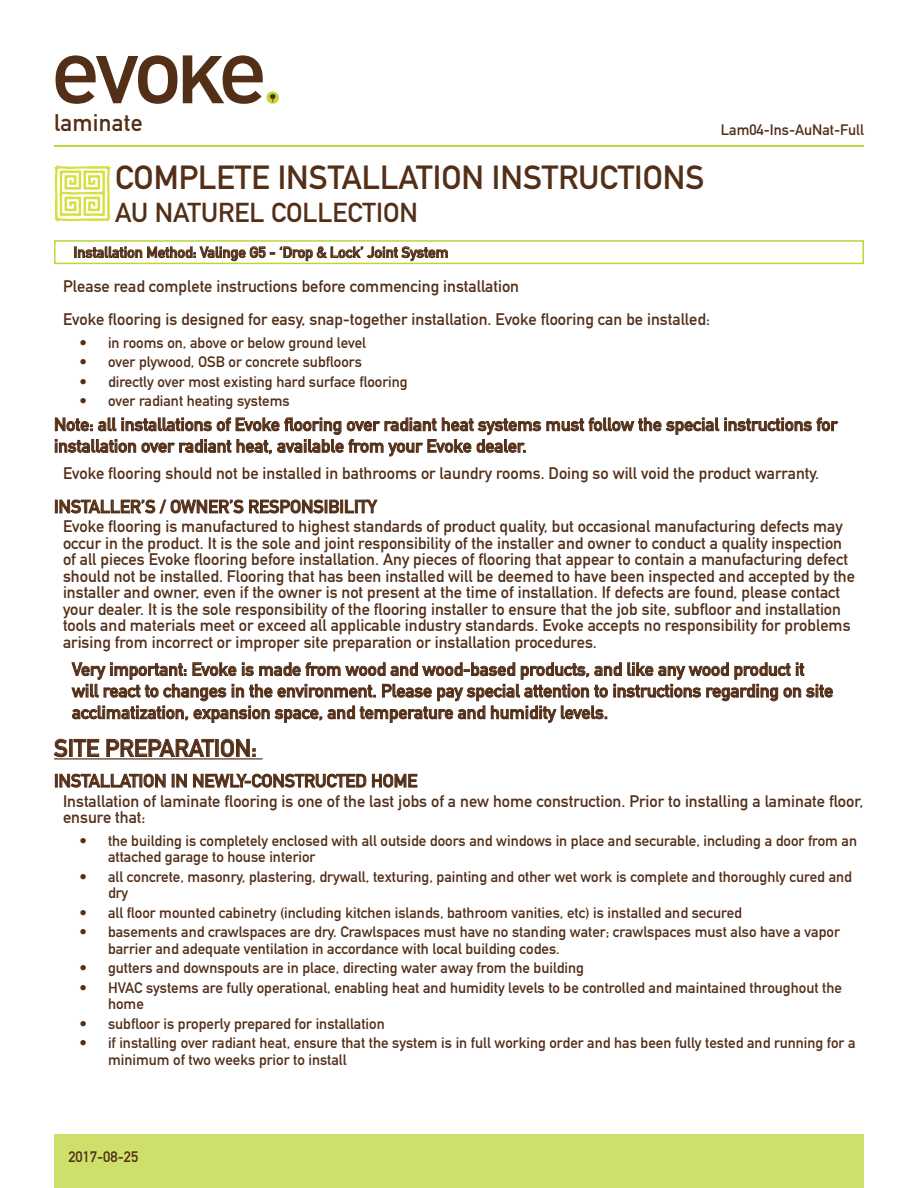
<style>
.page{position:relative;width:918px;height:1188px;background:#fff}
.page>*{position:absolute;margin:0;border:0;box-sizing:border-box;transform-origin:0 0}
.t1{font:33px "DIN Mittelschrift Std";color:#532f18}
.t2{font:27px "DIN Mittelschrift Std";color:#532f18}
.t3{font:24px "DIN Mittelschrift Std";color:#532f18}
.t4{font:23.7px "DIN Mittelschrift Std";letter-spacing:.01em;color:#532f18}
.CopyBold{font:18px/21.6px "DIN Mittelschrift Std";color:#532f18}
.CopyTitle{font:18px "DIN Mittelschrift Std";color:#532f18}
.Copy{font:16.5px/16.5px "DIN Mittelschrift Std";color:#532f18}
.CopyBold-2{font:15px/16.5px "DIN Mittelschrift Std";color:#532f18}
</style>
<div class="page">
<div style="left:54px;top:1134px;width:810px;height:54px;background:#cee06a"></div>
<svg style="left:56px;top:55px;width:121px;height:49px"></svg>
<svg style="left:183px;top:55px;width:96px;height:49px"></svg>
<hr style="left:54px;top:145px;width:810px;height:2px;background:#bed639">
<hr style="left:54px;top:758px;width:209px;height:2px;background:#532f18">
<svg style="left:55px;top:417px;width:783px;height:39px"></svg>
<svg style="left:55px;top:500px;width:188px;height:13px"></svg>
<svg style="left:249px;top:500px;width:128px;height:13px"></svg>
<svg style="left:71px;top:662px;width:762px;height:61px"></svg>
<svg style="left:54px;top:739px;width:13px;height:18px"></svg>
<div style="left:69px;top:739px;width:3px;height:18px;border:1px solid #532f18"></div>
<svg style="left:74px;top:739px;width:25px;height:18px"></svg>
<svg style="left:107px;top:739px;width:148px;height:18px"></svg>
<svg style="left:55px;top:774px;width:110px;height:14px"></svg>
<svg style="left:172px;top:774px;width:15px;height:13px"></svg>
<svg style="left:193px;top:774px;width:173px;height:14px"></svg>
<svg style="left:372px;top:774px;width:45px;height:14px"></svg>
<svg style="left:54px;top:165px;width:57px;height:57px"></svg>
<svg style="left:74px;top:246px;width:374px;height:15px"></svg>
<div style="left:54px;top:240px;width:810px;height:24px;border:2px solid #bed639"></div>
<h3 class="t4" style="left:54px;top:108px;width:90px">laminate</h3>
<p class="CopyBold-2" style="left:721px;top:122px;width:145px">Lam04-Ins-AuNat-Full</p>
<p class="t1" style="left:115px;top:158px;width:591px">COMPLETE INSTALLATION INSTRUCTIONS</p>
<p class="t2" style="left:115px;top:196px;width:304px">AU NATUREL COLLECTION</p>
<p class="CopyBold-2" style="left:74px;top:244px;width:376px">Installation Method: Valinge G5 - ‘Drop &amp; Lock’ Joint System</p>
<p class="Copy" style="left:63px;top:278px;width:458px">Please read complete instructions before commencing installation</p>
<p class="Copy" style="left:63px;top:311px;width:648px">Evoke flooring is designed for easy, snap-together installation. Evoke flooring can be installed:</p>
<p class="CopyBold-2" style="left:80px;top:334px;width:288px">• in rooms on, above or below ground level</p>
<p class="CopyBold-2" style="left:80px;top:354px;width:284px">• over plywood, OSB or concrete subfloors</p>
<p class="CopyBold-2" style="left:80px;top:373px;width:330px">• directly over most existing hard surface flooring</p>
<p class="CopyBold-2" style="left:80px;top:393px;width:212px">• over radiant heating systems</p>
<p class="CopyBold" style="left:54px;top:414px;width:785px">Note: all installations of Evoke flooring over radiant heat systems must follow the special instructions for installation over radiant heat, available from your Evoke dealer.</p>
<p class="Copy" style="left:63px;top:465px;width:758px">Evoke flooring should not be installed in bathrooms or laundry rooms. Doing so will void the product warranty.</p>
<p class="CopyTitle" style="left:54px;top:496px;width:324px">INSTALLER’S / OWNER’S RESPONSIBILITY</p>
<p class="Copy" style="left:63px;top:518px;width:794px">Evoke flooring is manufactured to highest standards of product quality, but occasional manufacturing defects may occur in the product. It is the sole and joint responsibility of the installer and owner to conduct a quality inspection of all pieces Evoke flooring before installation. Any pieces of flooring that appear to contain a manufacturing defect should not be installed. Flooring that has been installed will be deemed to have been inspected and accepted by the installer and owner, even if the owner is not present at the time of installation. If defects are found, please contact your dealer. It is the sole responsibility of the flooring installer to ensure that the job site, subfloor and installation tools and materials meet or exceed all applicable industry standards. Evoke accepts no responsibility for problems arising from incorrect or improper site preparation or installation procedures.</p>
<p class="CopyBold" style="left:72px;top:659px;width:763px">Very important: Evoke is made from wood and wood-based products, and like any wood product it will react to changes in the environment. Please pay special attention to instructions regarding on site acclimatization, expansion space, and temperature and humidity levels.</p>
<p class="t3" style="left:54px;top:734px;width:204px">SITE PREPARATION:</p>
<p class="CopyTitle" style="left:54px;top:770px;width:365px">INSTALLATION IN NEWLY-CONSTRUCTED HOME</p>
<p class="Copy" style="left:63px;top:793px;width:802px">Installation of laminate flooring is one of the last jobs of a new home construction. Prior to installing a laminate floor, ensure that:</p>
<p class="CopyBold-2" style="left:108px;top:832px;width:751px;text-indent:-28px">• the building is completely enclosed with all outside doors and windows in place and securable, including a door from an attached garage to house interior</p>
<p class="CopyBold-2" style="left:108px;top:868px;width:746px;text-indent:-28px">• all concrete, masonry, plastering, drywall, texturing, painting and other wet work is complete and thoroughly cured and dry</p>
<p class="CopyBold-2" style="left:80px;top:904px;width:664px">• all floor mounted cabinetry (including kitchen islands, bathroom vanities, etc) is installed and secured</p>
<p class="CopyBold-2" style="left:108px;top:924px;width:733px;text-indent:-28px">• basements and crawlspaces are dry. Crawlspaces must have no standing water; crawlspaces must also have a vapor barrier and adequate ventilation in accordance with local building codes.</p>
<p class="CopyBold-2" style="left:80px;top:960px;width:506px">• gutters and downspouts are in place, directing water away from the building</p>
<p class="CopyBold-2" style="left:108px;top:979px;width:735px;text-indent:-28px">• HVAC systems are fully operational, enabling heat and humidity levels to be controlled and maintained throughout the home</p>
<p class="CopyBold-2" style="left:80px;top:1015px;width:307px">• subfloor is properly prepared for installation</p>
<p class="CopyBold-2" style="left:108px;top:1035px;width:749px;text-indent:-28px">• if installing over radiant heat, ensure that the system is in full working order and has been fully tested and running for a minimum of two weeks prior to install</p>
<p class="CopyBold-2" style="left:68px;top:1148px;width:71px">2017-08-25</p>
</div>
